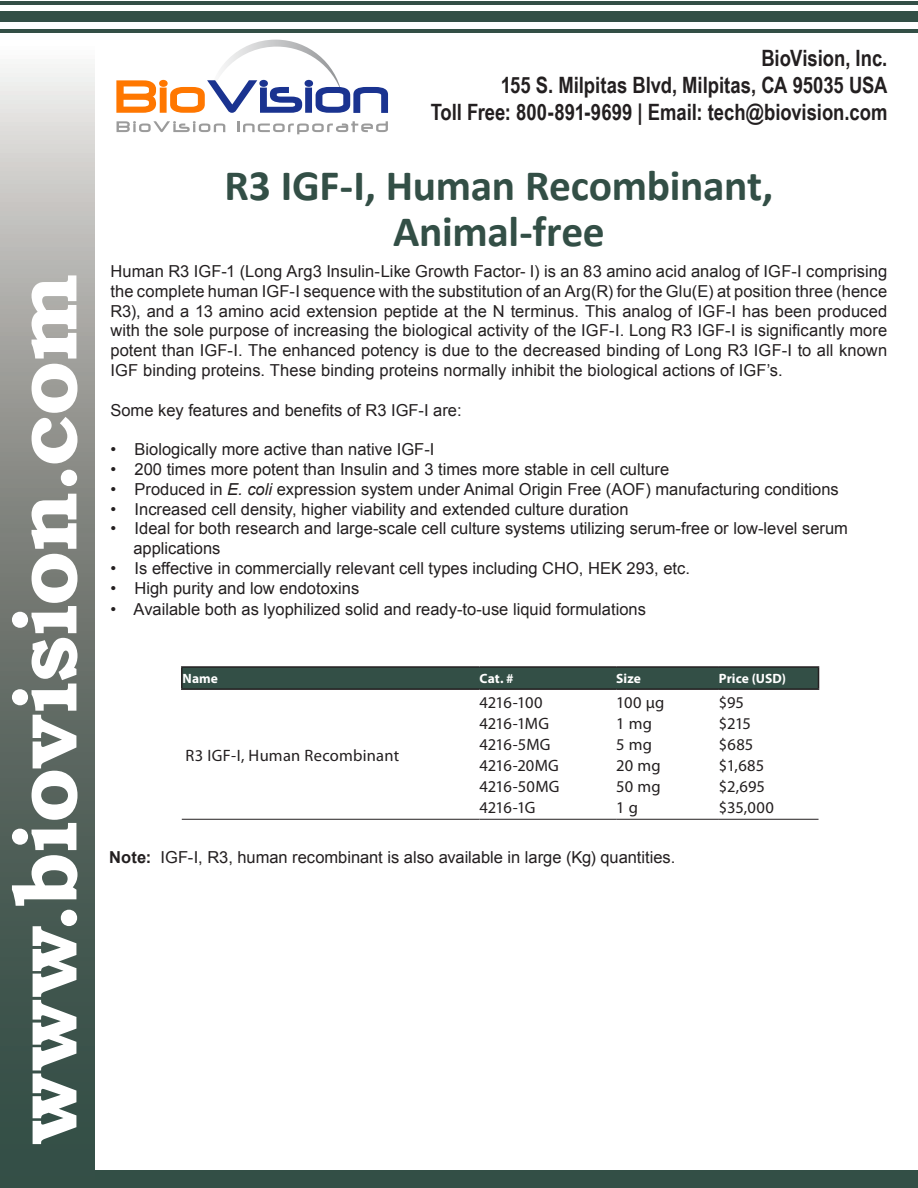
<style>
.page{position:relative;width:918px;height:1188px;background:#fff}
.page>*{position:absolute;margin:0;border:0;box-sizing:border-box;transform-origin:0 0}
.t1{font:700 90px "Bookman Old Style";letter-spacing:-.015em;color:#fff}
.t2{font:700 43.5px "Calibri";letter-spacing:-.01em;color:#334f46}
.t3{font:700 22.5px "Arial Narrow";color:#231f20}
.t4{font:16.5px/19.8px "Arial";color:#231f20;text-align:justify}
.sub_products_copy_no{font:16.5px "Myriad Pro";letter-spacing:.005em;color:#231f20}
.table-header-forprod{font:700 13.5px "Myriad Pro";letter-spacing:.005em;color:#fff}
.s1{font-style:italic}
.s2{font-weight:700}
</style>
<div class="page">
<div style="left:0;top:11px;width:918px;height:11px;background:#334f46"></div>
<hr style="left:0;top:29px;width:918px;height:3px;background:#334f46">
<div style="left:0;top:1171px;width:918px;height:17px;background:#334f46"></div>
<svg style="left:0;top:64px;width:95px;height:1107px"></svg>
<hr style="left:0;top:1px;width:918px;height:4px;background:#334f46">
<svg style="left:116px;top:40px;width:272px;height:73px"></svg>
<svg style="left:117px;top:121px;width:108px;height:11px"></svg>
<svg style="left:237px;top:121px;width:151px;height:13px"></svg>
<hr style="left:182px;top:819px;width:298px;height:1px;background:#231f20">
<hr style="left:480px;top:819px;width:136px;height:1px;background:#231f20">
<hr style="left:616px;top:819px;width:103px;height:1px;background:#231f20">
<hr style="left:719px;top:819px;width:100px;height:1px;background:#231f20">
<hr style="left:181px;top:666px;width:299px;height:2px;background:#231f20">
<hr style="left:181px;top:668px;width:2px;height:20px;background:#231f20">
<hr style="left:480px;top:666px;width:136px;height:2px;background:#231f20">
<hr style="left:616px;top:666px;width:103px;height:2px;background:#231f20">
<hr style="left:719px;top:666px;width:100px;height:2px;background:#231f20">
<div style="left:182px;top:667px;width:637px;height:21px;background:#334f46"></div>
<hr style="left:181px;top:688px;width:299px;height:2px;background:#231f20">
<hr style="left:480px;top:688px;width:136px;height:2px;background:#231f20">
<hr style="left:616px;top:688px;width:103px;height:2px;background:#231f20">
<hr style="left:719px;top:688px;width:100px;height:2px;background:#231f20">
<p class="t1" style="left:-19px;top:1145px;width:873px;rotate:-90deg">www.biovision.com</p>
<p class="t3" style="left:761px;top:41px;width:128px">BioVision, Inc.</p>
<p class="t3" style="left:501px;top:68px;width:388px">155 S. Milpitas Blvd, Milpitas, CA 95035 USA</p>
<p class="t3" style="left:431px;top:95px;width:458px">Toll Free: 800-891-9699 | Email: tech@biovision.com</p>
<p class="t2" style="left:224px;top:158px;width:551px">R3 IGF-I, Human Recombinant,</p>
<p class="t2" style="left:393px;top:205px;width:213px">Animal-free</p>
<p class="t4" style="left:110px;top:262px;width:778px">Human R3 IGF-1 (Long Arg3 Insulin-Like Growth Factor- I) is an 83 amino acid analog of IGF-I comprising the complete human IGF-I sequence with the substitution of an Arg(R) for the Glu(E) at position three (hence R3), and a 13 amino acid extension peptide at the N terminus. This analog of IGF-I has been produced with the sole purpose of increasing the biological activity of the IGF-I. Long R3 IGF-I is significantly more potent than IGF-I. The enhanced potency is due to the decreased binding of Long R3 IGF-I to all known IGF binding proteins. These binding proteins normally inhibit the biological actions of IGF’s.</p>
<p class="t4" style="left:110px;top:400px;width:353px">Some key features and benefits of R3 IGF-I are:</p>
<p class="t4" style="left:110px;top:440px;width:325px">• Biologically more active than native IGF-I</p>
<p class="t4" style="left:110px;top:460px;width:560px">• 200 times more potent than Insulin and 3 times more stable in cell culture</p>
<p class="t4" style="left:110px;top:479px;width:730px">• Produced in <span class="s1">E. coli</span> expression system under Animal Origin Free (AOF) manufacturing conditions</p>
<p class="t4" style="left:110px;top:499px;width:520px">• Increased cell density, higher viability and extended culture duration</p>
<p class="t4" style="left:110px;top:519px;width:739px">• Ideal for both research and large-scale cell culture systems utilizing serum-free or low-level serum</p>
<p class="t4" style="left:133px;top:539px;width:89px">applications</p>
<p class="t4" style="left:110px;top:559px;width:581px">• Is effective in commercially relevant cell types including CHO, HEK 293, etc.</p>
<p class="t4" style="left:110px;top:578px;width:250px">• High purity and low endotoxins</p>
<p class="t4" style="left:110px;top:600px;width:537px">• Available both as lyophilized solid and ready-to-use liquid formulations</p>
<p class="table-header-forprod" style="left:183px;top:670px;width:37px">Name</p>
<p class="table-header-forprod" style="left:480px;top:670px;width:36px">Cat. #</p>
<p class="table-header-forprod" style="left:616px;top:670px;width:26px">Size</p>
<p class="table-header-forprod" style="left:719px;top:670px;width:69px">Price (USD)</p>
<p class="sub_products_copy_no" style="left:186px;top:745px;width:215px">R3 IGF-I, Human Recombinant</p>
<p class="sub_products_copy_no" style="left:480px;top:693px;width:65px">4216-100</p>
<p class="sub_products_copy_no" style="left:480px;top:714px;width:71px">4216-1MG</p>
<p class="sub_products_copy_no" style="left:480px;top:735px;width:73px">4216-5MG</p>
<p class="sub_products_copy_no" style="left:480px;top:756px;width:81px">4216-20MG</p>
<p class="sub_products_copy_no" style="left:480px;top:777px;width:82px">4216-50MG</p>
<p class="sub_products_copy_no" style="left:480px;top:798px;width:58px">4216-1G</p>
<p class="sub_products_copy_no" style="left:616px;top:693px;width:50px">100 μg</p>
<p class="sub_products_copy_no" style="left:616px;top:714px;width:37px">1 mg</p>
<p class="sub_products_copy_no" style="left:616px;top:735px;width:37px">5 mg</p>
<p class="sub_products_copy_no" style="left:616px;top:756px;width:46px">20 mg</p>
<p class="sub_products_copy_no" style="left:616px;top:777px;width:46px">50 mg</p>
<p class="sub_products_copy_no" style="left:616px;top:798px;width:23px">1 g</p>
<p class="t4" style="left:109px;top:847px;width:568px"><span class="s2">Note:</span> IGF-I, R3, human recombinant is also available in large (Kg) quantities.</p>
<p class="sub_products_copy_no" style="left:719px;top:693px;width:27px">$95</p>
<p class="sub_products_copy_no" style="left:719px;top:714px;width:34px">$215</p>
<p class="sub_products_copy_no" style="left:719px;top:735px;width:36px">$685</p>
<p class="sub_products_copy_no" style="left:719px;top:756px;width:47px">$1,685</p>
<p class="sub_products_copy_no" style="left:719px;top:777px;width:48px">$2,695</p>
<p class="sub_products_copy_no" style="left:719px;top:798px;width:57px">$35,000</p>
</div>
